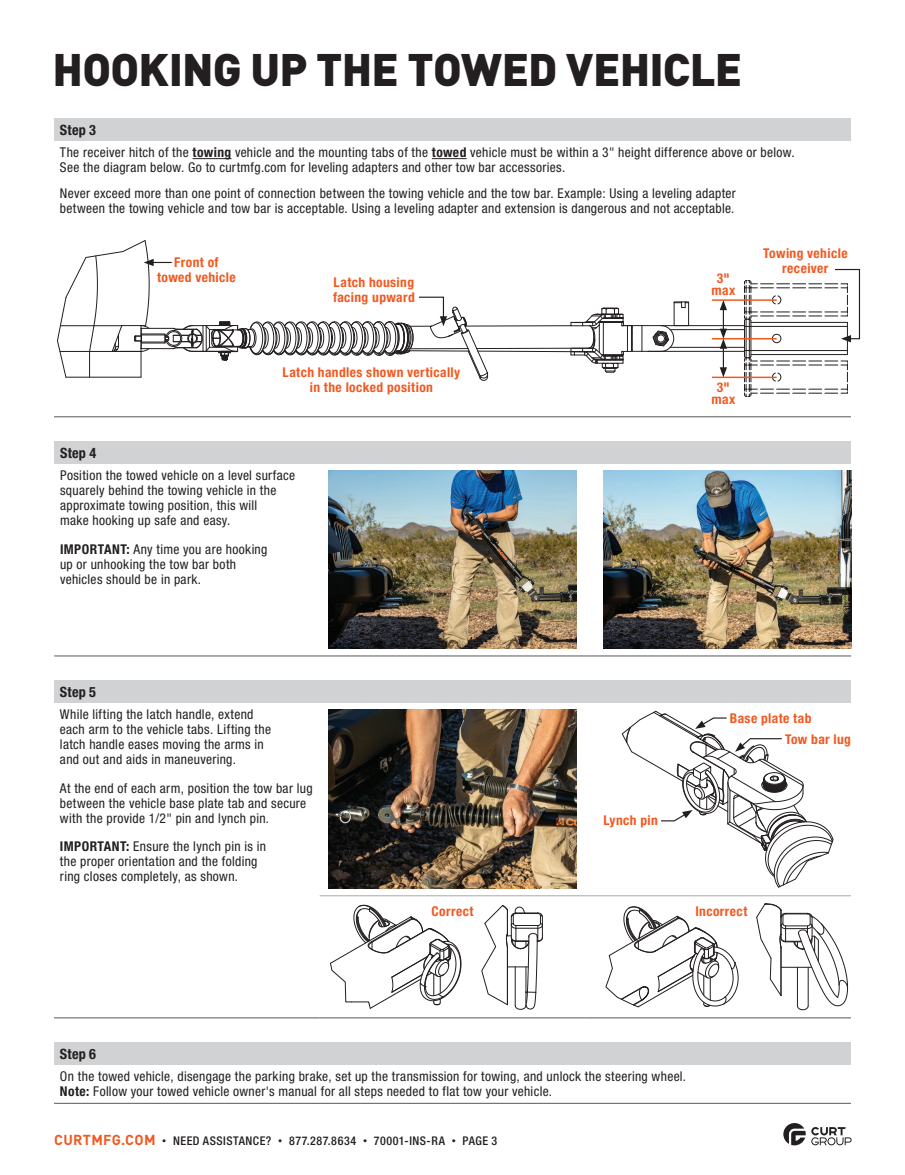
<style>
.page{position:relative;width:905px;height:1175px;background:#fff}
.page>*{position:absolute;margin:0;border:0;box-sizing:border-box;transform-origin:0 0}
.t1{font:900 45px "DINOT";letter-spacing:-.02em;color:#231f20}
.t2{font:700 condensed 14.25px "Helvetica Neue LT Std";letter-spacing:.015em;color:#231f20}
.t3{font:condensed 13.5px/15px "Helvetica Neue LT Std";letter-spacing:.025em;color:#231f20}
.t4{font:700 condensed 13.5px/15px "Helvetica Neue LT Std";letter-spacing:.03em;color:#f15921;text-align:center}
.t5{font:500 condensed 12px "Helvetica Neue LT Std";letter-spacing:.04em;color:#231f20}
.s1{font-weight:700}
.s2{font-family:"DINOT";font-weight:700;font-stretch:normal;font-size:14.25px;color:#f15921}
.s3{font-family:"DINOT";font-weight:400;font-stretch:normal;font-size:9px}
</style>
<div class="page">
<svg style="left:783px;top:1123px;width:68px;height:22px"></svg>
<div style="left:54px;top:680px;width:796px;height:22px;background:#d1d2d4"></div>
<hr style="left:320px;top:1017px;width:265px;height:1px;background:#57585a">
<hr style="left:585px;top:1017px;width:265px;height:1px;background:#57585a">
<hr style="left:320px;top:895px;width:265px;height:1px;background:#a8a9ad">
<hr style="left:585px;top:895px;width:265px;height:1px;background:#a8a9ad">
<hr style="left:54px;top:1017px;width:266px;height:1px;background:#57585a">
<img style="left:329px;top:709px;width:247px;height:179px">
<svg style="left:330px;top:904px;width:132px;height:105px"></svg>
<svg style="left:481px;top:905px;width:62px;height:105px"></svg>
<svg style="left:605px;top:906px;width:134px;height:101px"></svg>
<svg style="left:756px;top:903px;width:92px;height:107px"></svg>
<div style="left:54px;top:442px;width:797px;height:22px;background:#d1d2d4"></div>
<hr style="left:320px;top:655px;width:265px;height:1px;background:#57585a">
<hr style="left:585px;top:655px;width:266px;height:1px;background:#57585a">
<hr style="left:54px;top:655px;width:266px;height:1px;background:#57585a">
<img style="left:329px;top:470px;width:247px;height:179px">
<img style="left:603px;top:470px;width:248px;height:179px">
<div style="left:54px;top:119px;width:796px;height:22px;background:#d1d2d4"></div>
<hr style="left:54px;top:416px;width:796px;height:1px;background:#57585a">
<hr style="left:192px;top:158px;width:39px;height:1px;background:#231f20">
<hr style="left:432px;top:158px;width:34px;height:1px;background:#231f20">
<hr style="left:661px;top:325px;width:83px;height:1px;background:#231f20">
<hr style="left:648px;top:351px;width:96px;height:1px;background:#231f20">
<hr style="left:670px;top:347px;width:74px;height:1px;background:#231f20">
<hr style="left:670px;top:329px;width:74px;height:1px;background:#231f20">
<hr style="left:712px;top:299px;width:64px;height:2px;background:#f15921">
<hr style="left:712px;top:376px;width:64px;height:2px;background:#f15921">
<hr style="left:712px;top:338px;width:64px;height:1px;background:#f15921">
<hr style="left:722px;top:308px;width:2px;height:23px;background:#231f20">
<svg style="left:719px;top:300px;width:8px;height:10px"></svg>
<svg style="left:743px;top:268px;width:117px;height:129px"></svg>
<svg style="left:57px;top:240px;width:632px;height:141px"></svg>
<hr style="left:722px;top:346px;width:2px;height:23px;background:#231f20">
<svg style="left:719px;top:367px;width:8px;height:10px"></svg>
<svg style="left:719px;top:329px;width:8px;height:20px"></svg>
<svg style="left:621px;top:710px;width:213px;height:178px"></svg>
<div style="left:54px;top:1042px;width:796px;height:22px;background:#d1d2d4"></div>
<hr style="left:54px;top:1102px;width:796px;height:1px;background:#57585a">
<h1 class="t1" style="left:53px;top:34px;width:691px">HOOKING UP THE TOWED VEHICLE</h1>
<p class="t2" style="left:60px;top:121px;width:38px">Step 3</p>
<p class="t3" style="left:60px;top:145px;width:736px">The receiver hitch of the <span class="s1">towing</span> vehicle and the mounting tabs of the <span class="s1">towed</span> vehicle must be within a 3" height difference above or below.<br>See the diagram below. Go to curtmfg.com for leveling adapters and other tow bar accessories.</p>
<p class="t3" style="left:60px;top:186px;width:677px">Never exceed more than one point of connection between the towing vehicle and the tow bar. Example: Using a leveling adapter between the towing vehicle and tow bar is acceptable. Using a leveling adapter and extension is dangerous and not acceptable.</p>
<p class="t4" style="left:157px;top:255px;width:80px">Front of towed vehicle</p>
<p class="t4" style="left:333px;top:274px;width:83px;text-align:left">Latch housing facing upward</p>
<p class="t4" style="left:282px;top:364px;width:179px">Latch handles shown vertically in the locked position</p>
<p class="t2" style="left:60px;top:444px;width:38px">Step 4</p>
<p class="t3" style="left:60px;top:468px;width:237px">Position the towed vehicle on a level surface squarely behind the towing vehicle in the approximate towing position, this will<br>make hooking up safe and easy.</p>
<p class="t3" style="left:60px;top:541px;width:209px"><span class="s1">IMPORTANT:</span> Any time you are hooking up or unhooking the tow bar both vehicles should be in park.</p>
<p class="t2" style="left:60px;top:683px;width:38px">Step 5</p>
<p class="t3" style="left:60px;top:707px;width:212px">While lifting the latch handle, extend each arm to the vehicle tabs. Lifting the latch handle eases moving the arms in and out and aids in maneuvering.</p>
<p class="t3" style="left:60px;top:780px;width:254px">At the end of each arm, position the tow bar lug between the vehicle base plate tab and secure with the provide 1/2" pin and lynch pin.</p>
<p class="t3" style="left:60px;top:839px;width:208px"><span class="s1">IMPORTANT:</span> Ensure the lynch pin is in the proper orientation and the folding ring closes completely, as shown.</p>
<p class="t4" style="left:711px;top:272px;width:25px;line-height:12px">3" max</p>
<p class="t4" style="left:763px;top:246px;width:86px">Towing vehicle receiver</p>
<p class="t4" style="left:711px;top:381px;width:25px;line-height:12px">3" max</p>
<p class="t4" style="left:603px;top:812px;width:56px">Lynch pin</p>
<p class="t4" style="left:729px;top:710px;width:83px">Base plate tab</p>
<p class="t4" style="left:785px;top:731px;width:67px">Tow bar lug</p>
<p class="t4" style="left:431px;top:903px;width:43px">Correct</p>
<p class="t4" style="left:695px;top:903px;width:53px">Incorrect</p>
<p class="t2" style="left:60px;top:1045px;width:38px">Step 6</p>
<p class="t3" style="left:60px;top:1068px;width:627px">On the towed vehicle, disengage the parking brake, set up the transmission for towing, and unlock the steering wheel.<br><span class="s1">Note:</span> Follow your towed vehicle owner's manual for all steps needed to flat tow your vehicle.</p>
<p class="t5" style="left:54px;top:1133px;width:444px"><span class="s2">CURTMFG.COM</span> <span class="s3">•</span> NEED ASSISTANCE? <span class="s3">•</span> 877.287.8634 <span class="s3">•</span> 70001-INS-RA <span class="s3">•</span> PAGE 3</p>
</div>
